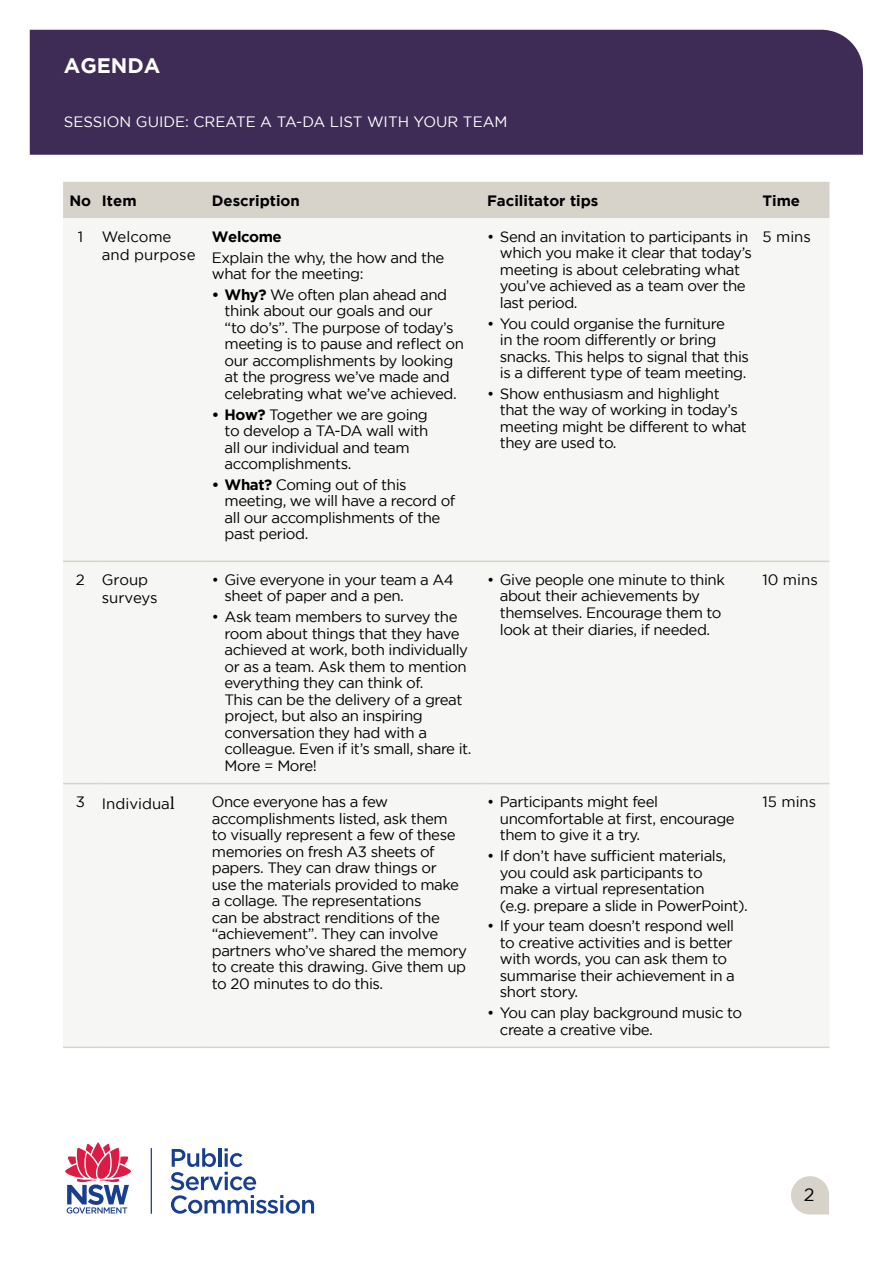
<style>
.page{position:relative;width:893px;height:1263px;background:#fff}
.page>*{position:absolute;margin:0;border:0;box-sizing:border-box;transform-origin:0 0}
.t1{font:700 21px "Gotham";color:#fff}
.t2{font:18px "Gotham";color:#000}
.t3{font:15px/16.5px "Gotham";letter-spacing:-.03em;color:#000}
.t4{font:15px "Gotham";color:#fff}
.t5{font:15px/18px "Gotham";color:#000}
.t6{font:700 15px "Gotham";color:#000}
.t7{font:700 15px "Gotham";letter-spacing:-.03em;color:#000}
.s1{font-weight:700}
.s2{font-family:"Minion Pro";font-size:18px}
</style>
<div class="page">
<div style="left:30px;top:30px;width:833px;height:125px;background:#3e2c56"></div>
<svg style="left:791px;top:1176px;width:38px;height:38px"></svg>
<hr style="left:151px;top:1148px;width:1px;height:66px;background:#183f8e">
<svg style="left:65px;top:1142px;width:66px;height:71px"></svg>
<svg style="left:170px;top:1148px;width:144px;height:66px"></svg>
<div style="left:63px;top:182px;width:766px;height:36px;background:#d7d3cb"></div>
<div style="left:63px;top:218px;width:766px;height:828px;background:#f6f6f4"></div>
<hr style="left:63px;top:561px;width:35px;height:1px;background:#d7d3cb">
<hr style="left:98px;top:561px;width:110px;height:1px;background:#d7d3cb">
<hr style="left:208px;top:561px;width:275px;height:1px;background:#d7d3cb">
<hr style="left:483px;top:561px;width:275px;height:1px;background:#d7d3cb">
<hr style="left:758px;top:561px;width:71px;height:1px;background:#d7d3cb">
<hr style="left:63px;top:783px;width:35px;height:1px;background:#d7d3cb">
<hr style="left:98px;top:783px;width:110px;height:1px;background:#d7d3cb">
<hr style="left:208px;top:783px;width:275px;height:1px;background:#d7d3cb">
<hr style="left:483px;top:783px;width:275px;height:1px;background:#d7d3cb">
<hr style="left:758px;top:783px;width:71px;height:1px;background:#d7d3cb">
<hr style="left:63px;top:1046px;width:35px;height:2px;background:#d7d3cb">
<hr style="left:98px;top:1046px;width:110px;height:2px;background:#d7d3cb">
<hr style="left:208px;top:1046px;width:275px;height:2px;background:#d7d3cb">
<hr style="left:483px;top:1046px;width:275px;height:2px;background:#d7d3cb">
<hr style="left:758px;top:1046px;width:71px;height:2px;background:#d7d3cb">
<h1 class="t1" style="left:64px;top:54px;width:98px">AGENDA</h1>
<p class="t4" style="left:64px;top:113px;width:445px">SESSION GUIDE: CREATE A TA-DA LIST WITH YOUR TEAM</p>
<p class="t6" style="left:69px;top:191px;width:69px">No Item</p>
<p class="t6" style="left:212px;top:191px;width:90px">Description</p>
<p class="t6" style="left:487px;top:191px;width:113px">Facilitator tips</p>
<p class="t6" style="left:762px;top:191px;width:39px">Time</p>
<p class="t3" style="left:78px;top:228px;width:7px">1</p>
<p class="t5" style="left:102px;top:227px;width:95px">Welcome and purpose</p>
<p class="t7" style="left:212px;top:228px;width:71px">Welcome</p>
<p class="t3" style="left:500px;top:228px;width:254px;text-indent:-13px">• Send an invitation to participants in which you make it clear that today’s meeting is about celebrating what you’ve achieved as a team over the last period.</p>
<p class="t3" style="left:500px;top:315px;width:251px;text-indent:-13px">• You could organise the furniture<br>in the room differently or bring snacks. This helps to signal that this is a different type of team meeting.</p>
<p class="t3" style="left:500px;top:385px;width:249px;text-indent:-13px">• Show enthusiasm and highlight that the way of working in today’s meeting might be different to what they are used to.</p>
<p class="t3" style="left:762px;top:228px;width:50px">5 mins</p>
<p class="t3" style="left:212px;top:249px;width:234px">Explain the why, the how and the what for the meeting:</p>
<p class="t3" style="left:225px;top:286px;width:241px;text-indent:-13px"><span class="s1">• Why?</span> We often plan ahead and think about our goals and our<br>“to do’s”. The purpose of today’s meeting is to pause and reflect on our accomplishments by looking at the progress we’ve made and celebrating what we’ve achieved.</p>
<p class="t3" style="left:225px;top:406px;width:205px;text-indent:-13px"><span class="s1">• How?</span> Together we are going to develop a TA-DA wall with all our individual and team accomplishments.</p>
<p class="t3" style="left:225px;top:476px;width:232px;text-indent:-13px"><span class="s1">• What?</span> Coming out of this meeting, we will have a record of all our accomplishments of the past period.</p>
<p class="t5" style="left:102px;top:570px;width:57px;text-indent:-26px">2 Group surveys</p>
<p class="t3" style="left:225px;top:571px;width:231px;text-indent:-13px">• Give everyone in your team a A4 sheet of paper and a pen.</p>
<p class="t3" style="left:225px;top:608px;width:248px;text-indent:-13px">• Ask team members to survey the room about things that they have achieved at work, both individually or as a team. Ask them to mention everything they can think of.<br>This can be the delivery of a great project, but also an inspiring conversation they had with a colleague. Even if it’s small, share it.<br>More = More!</p>
<p class="t3" style="left:500px;top:571px;width:227px;text-indent:-13px">• Give people one minute to think about their achievements by themselves. Encourage them to look at their diaries, if needed.</p>
<p class="t3" style="left:762px;top:571px;width:57px">10 mins</p>
<p class="t5" style="left:76px;top:795px;width:100px">3 Individua<span class="s2">l</span></p>
<p class="t3" style="left:212px;top:793px;width:257px">Once everyone has a few accomplishments listed, ask them<br>to visually represent a few of these memories on fresh A3 sheets of papers. They can draw things or<br>use the materials provided to make a collage. The representations<br>can be abstract renditions of the “achievement”. They can involve partners who’ve shared the memory to create this drawing. Give them up to 20 minutes to do this.</p>
<p class="t3" style="left:500px;top:793px;width:236px;text-indent:-13px">• Participants might feel uncomfortable at first, encourage them to give it a try.</p>
<p class="t3" style="left:500px;top:847px;width:249px;text-indent:-13px">• If don’t have sufficient materials, you could ask participants to<br>make a virtual representation<br>(e.g. prepare a slide in PowerPoint).</p>
<p class="t3" style="left:500px;top:917px;width:237px;text-indent:-13px">• If your team doesn’t respond well to creative activities and is better with words, you can ask them to summarise their achievement in a short story.</p>
<p class="t3" style="left:500px;top:1004px;width:244px;text-indent:-13px">• You can play background music to create a creative vibe.</p>
<p class="t3" style="left:762px;top:793px;width:55px">15 mins</p>
<p class="t2" style="left:804px;top:1184px;width:12px">2</p>
</div>
